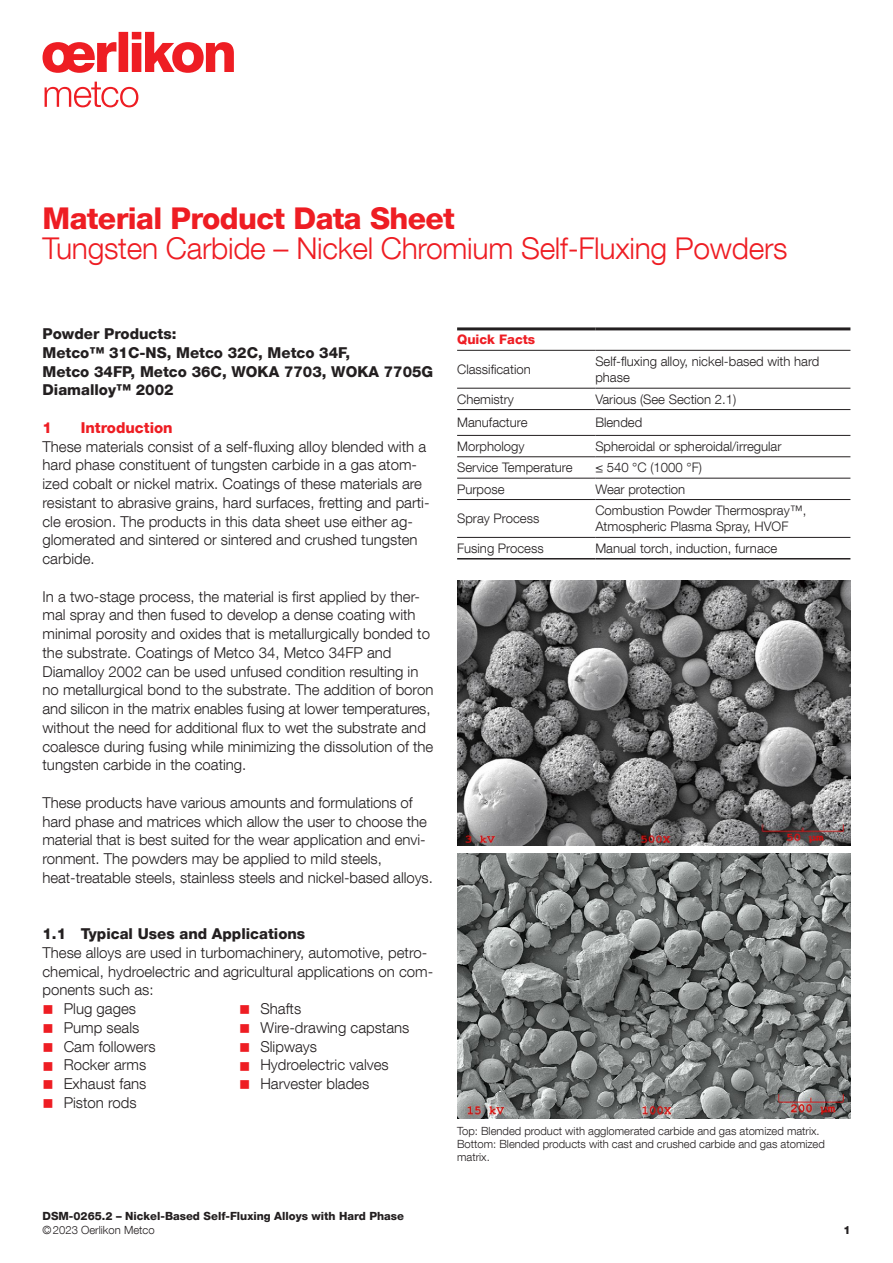
<style>
.page{position:relative;width:893px;height:1263px;background:#fff}
.page>*{position:absolute;margin:0;border:0;box-sizing:border-box;transform-origin:0 0}
.t1{font:300 30px "Helvetica Neue LT Com";letter-spacing:-.01em;color:#ee1d23}
.t2{font:800 30px "Helvetica Neue LT Com";letter-spacing:-.02em;color:#ee1d23}
.t3{font:300 15px/18.8px "Helvetica Neue LT Com";color:#231f20}
.t4{font:800 15px/18.8px "Helvetica Neue LT Com";color:#231f20}
.t5{font:800 15px "Helvetica Neue LT Com";color:#ee1d23}
.t6{font:300 13.2px/16.5px "Helvetica Neue LT Com";color:#231f20}
.t7{font:800 13.2px "Helvetica Neue LT Com";color:#ee1d23}
.t8{font:300 11.25px/13.2px "Helvetica Neue LT Com";color:#231f20}
.t9{font:800 11.25px "Helvetica Neue LT Com";color:#231f20}
.s1{color:#ee1d23}
</style>
<div class="page">
<hr style="left:457px;top:388px;width:138px;height:1px;background:#231f20">
<hr style="left:595px;top:388px;width:255px;height:1px;background:#231f20">
<hr style="left:457px;top:409px;width:138px;height:1px;background:#231f20">
<hr style="left:595px;top:409px;width:255px;height:1px;background:#231f20">
<hr style="left:457px;top:435px;width:138px;height:1px;background:#231f20">
<hr style="left:595px;top:435px;width:255px;height:1px;background:#231f20">
<hr style="left:457px;top:456px;width:138px;height:1px;background:#231f20">
<hr style="left:595px;top:456px;width:255px;height:1px;background:#231f20">
<hr style="left:457px;top:478px;width:138px;height:1px;background:#231f20">
<hr style="left:595px;top:478px;width:255px;height:1px;background:#231f20">
<hr style="left:457px;top:499px;width:138px;height:1px;background:#231f20">
<hr style="left:595px;top:499px;width:255px;height:1px;background:#231f20">
<hr style="left:457px;top:537px;width:138px;height:1px;background:#231f20">
<hr style="left:595px;top:537px;width:255px;height:1px;background:#231f20">
<hr style="left:457px;top:327px;width:138px;height:3px;background:#231f20">
<hr style="left:595px;top:327px;width:255px;height:3px;background:#231f20">
<hr style="left:457px;top:350px;width:138px;height:1px;background:#231f20">
<hr style="left:595px;top:350px;width:255px;height:1px;background:#231f20">
<hr style="left:457px;top:558px;width:138px;height:1px;background:#231f20">
<hr style="left:595px;top:558px;width:255px;height:1px;background:#231f20">
<img style="left:457px;top:581px;width:393px;height:264px">
<svg style="left:43px;top:32px;width:191px;height:41px"></svg>
<svg style="left:45px;top:82px;width:93px;height:25px"></svg>
<img style="left:457px;top:854px;width:394px;height:264px">
<h1 class="t2" style="left:43px;top:201px;width:414px">Material Product Data Sheet</h1>
<h1 class="t1" style="left:43px;top:230px;width:747px">Tungsten Carbide – Nickel Chromium Self-Fluxing Powders</h1>
<p class="t4" style="left:43px;top:324px;width:392px">Powder Products:<br>Metco™ 31C-NS, Metco 32C, Metco 34F,<br>Metco 34FP, Metco 36C, WOKA 7703, WOKA 7705G<br>Diamalloy™ 2002</p>
<p class="t5" style="left:43px;top:419px;width:11px">1</p>
<p class="t5" style="left:81px;top:419px;width:93px">Introduction</p>
<p class="t3" style="left:43px;top:437px;width:389px">These materials consist of a self-fluxing alloy blended with a hard phase constituent of tungsten carbide in a gas atom&shy;ized cobalt or nickel matrix. Coatings of these materials are resistant to abrasive grains, hard surfaces, fretting and parti&shy;cle erosion. The products in this data sheet use either ag&shy;glomerated and sintered or sintered and crushed tungsten carbide.</p>
<p class="t3" style="left:43px;top:587px;width:392px">In a two-stage process, the material is first applied by ther&shy;mal spray and then fused to develop a dense coating with minimal porosity and oxides that is metallurgically bonded to the substrate. Coatings of Metco 34, Metco 34FP and Diamalloy 2002 can be used unfused condition resulting in no metallurgical bond to the substrate. The addition of boron and silicon in the matrix enables fusing at lower temperatures, without the need for additional flux to wet the substrate and coalesce during fusing while minimizing the dissolution of the tungsten carbide in the coating.</p>
<p class="t3" style="left:43px;top:793px;width:392px">These products have various amounts and formulations of hard phase and matrices which allow the user to choose the material that is best suited for the wear application and envi&shy;ronment. The powders may be applied to mild steels, heat-treatable steels, stainless steels and nickel-based alloys.</p>
<p class="t4" style="left:43px;top:924px;width:264px">1.1 Typical Uses and Applications</p>
<p class="t3" style="left:43px;top:943px;width:392px">These alloys are used in turbomachinery, automotive, petro&shy;chemical, hydroelectric and agricultural applications on com&shy;ponents such as:</p>
<p class="t3" style="left:43px;top:999px;width:95px"><span class="s1">■</span> Plug gages</p>
<p class="t3" style="left:239px;top:999px;width:64px"><span class="s1">■</span> Shafts</p>
<p class="t3" style="left:43px;top:1018px;width:98px"><span class="s1">■</span> Pump seals</p>
<p class="t3" style="left:239px;top:1018px;width:172px"><span class="s1">■</span> Wire-drawing capstans</p>
<p class="t3" style="left:42px;top:1037px;width:115px"><span class="s1">■</span> Cam followers</p>
<p class="t3" style="left:239px;top:1037px;width:79px"><span class="s1">■</span> Slipways</p>
<p class="t3" style="left:42px;top:1055px;width:105px"><span class="s1">■</span> Rocker arms</p>
<p class="t3" style="left:239px;top:1055px;width:151px"><span class="s1">■</span> Hydroelectric valves</p>
<p class="t3" style="left:42px;top:1074px;width:106px"><span class="s1">■</span> Exhaust fans</p>
<p class="t3" style="left:239px;top:1074px;width:132px"><span class="s1">■</span> Harvester blades</p>
<p class="t3" style="left:42px;top:1093px;width:96px"><span class="s1">■</span> Piston rods</p>
<p class="t7" style="left:457px;top:332px;width:80px">Quick Facts</p>
<p class="t6" style="left:457px;top:361px;width:75px">Classification</p>
<p class="t6" style="left:595px;top:352px;width:226px">Self-fluxing alloy, nickel-based with hard phase</p>
<p class="t6" style="left:457px;top:390px;width:58px">Chemistry</p>
<p class="t6" style="left:595px;top:390px;width:143px">Various (See Section 2.1)</p>
<p class="t6" style="left:457px;top:414px;width:72px">Manufacture</p>
<p class="t6" style="left:595px;top:414px;width:48px">Blended</p>
<p class="t6" style="left:457px;top:438px;width:69px">Morphology</p>
<p class="t6" style="left:595px;top:438px;width:188px">Spheroidal or spheroidal/irregular</p>
<p class="t6" style="left:457px;top:459px;width:117px">Service Temperature</p>
<p class="t6" style="left:595px;top:459px;width:108px">≤ 540 °C (1000 °F)</p>
<p class="t6" style="left:457px;top:480px;width:49px">Purpose</p>
<p class="t6" style="left:595px;top:480px;width:91px">Wear protection</p>
<p class="t6" style="left:457px;top:510px;width:84px">Spray Process</p>
<p class="t6" style="left:595px;top:502px;width:213px">Combustion Powder Thermospray™,<br>Atmospheric Plasma Spray, HVOF</p>
<p class="t6" style="left:457px;top:539px;width:88px">Fusing Process</p>
<p class="t6" style="left:595px;top:539px;width:184px">Manual torch, induction, furnace</p>
<p class="t8" style="left:457px;top:1124px;width:369px">Top: Blended product with agglomerated carbide and gas atomized matrix.<br>Bottom: Blended products with cast and crushed carbide and gas atomized matrix.</p>
<p class="t9" style="left:43px;top:1209px;width:363px">DSM-0265.2 – Nickel-Based Self-Fluxing Alloys with Hard Phase</p>
<p class="t8" style="left:43px;top:1223px;width:114px">©2023 Oerlikon Metco</p>
<p class="t9" style="left:843px;top:1223px;width:9px">1</p>
</div>
